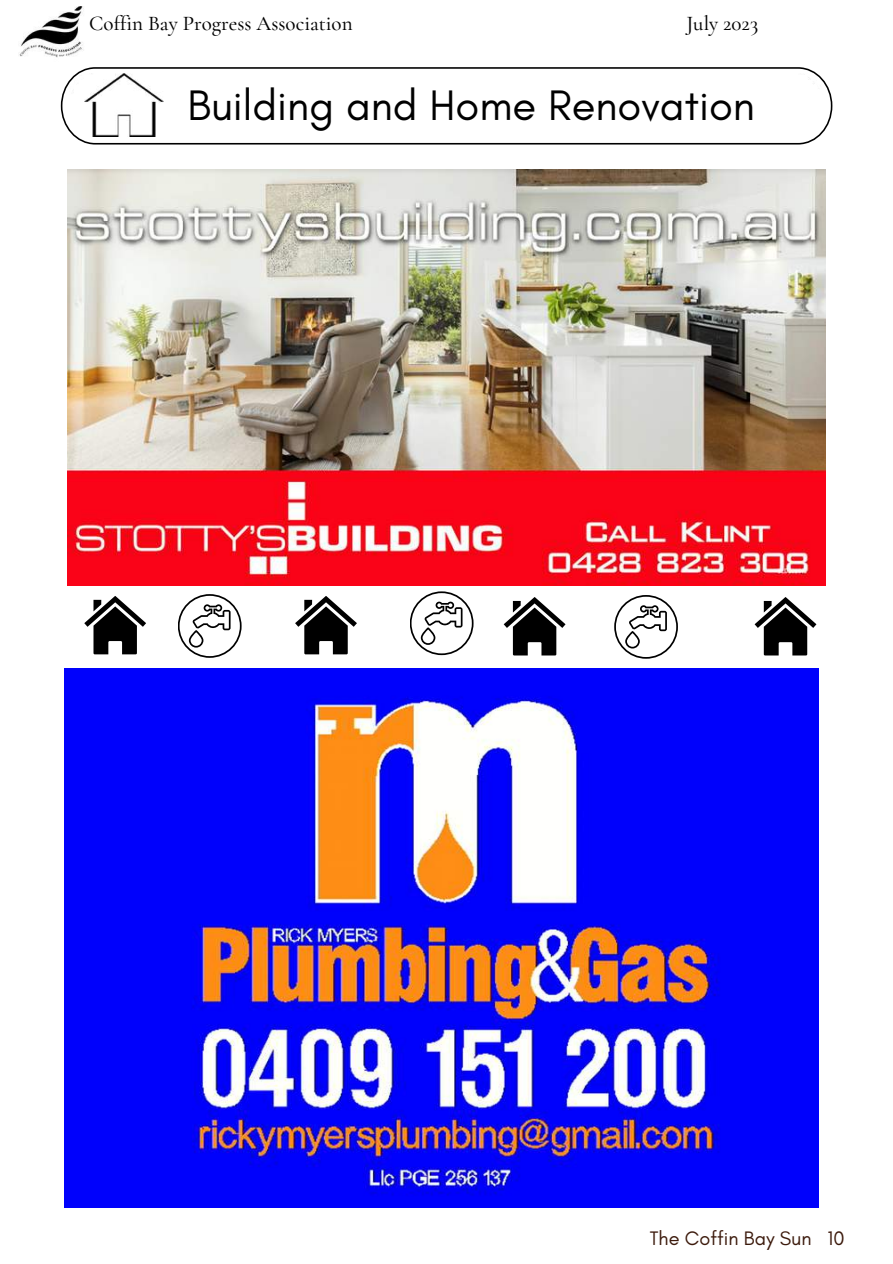
<style>
.page{position:relative;width:893px;height:1264px;background:#fff}
.page>*{position:absolute;margin:0;border:0;box-sizing:border-box;transform-origin:0 0}
.t1{font:43.5px "Glacial Indifference";color:#000}
.t2{font:500 21px "Cormorant Garamond";color:#000}
.t3{font:19.95px "Glacial Indifference";color:#3c1a0c}
</style>
<div class="page">
<img style="left:19px;top:7px;width:65px;height:51px">
<img style="left:89px;top:144px;width:715px;height:1px">
<svg style="left:61px;top:67px;width:771px;height:77px"></svg>
<img style="left:67px;top:169px;width:758px;height:416px">
<img style="left:65px;top:668px;width:753px;height:538px">
<svg style="left:754px;top:597px;width:62px;height:58px"></svg>
<svg style="left:614px;top:595px;width:64px;height:63px"></svg>
<svg style="left:503px;top:597px;width:62px;height:58px"></svg>
<svg style="left:84px;top:596px;width:62px;height:58px"></svg>
<svg style="left:178px;top:594px;width:63px;height:64px"></svg>
<svg style="left:295px;top:596px;width:62px;height:58px"></svg>
<svg style="left:410px;top:591px;width:63px;height:64px"></svg>
<p class="t2" style="left:89px;top:10px;width:265px">Coffin Bay Progress Association</p>
<p class="t2" style="left:686px;top:10px;width:73px">July 2023</p>
<h1 class="t1" style="left:187px;top:79px;width:569px">Building and Home Renovation</h1>
<p class="t3" style="left:649px;top:1225px;width:196px">The Coffin Bay Sun 10</p>
</div>
